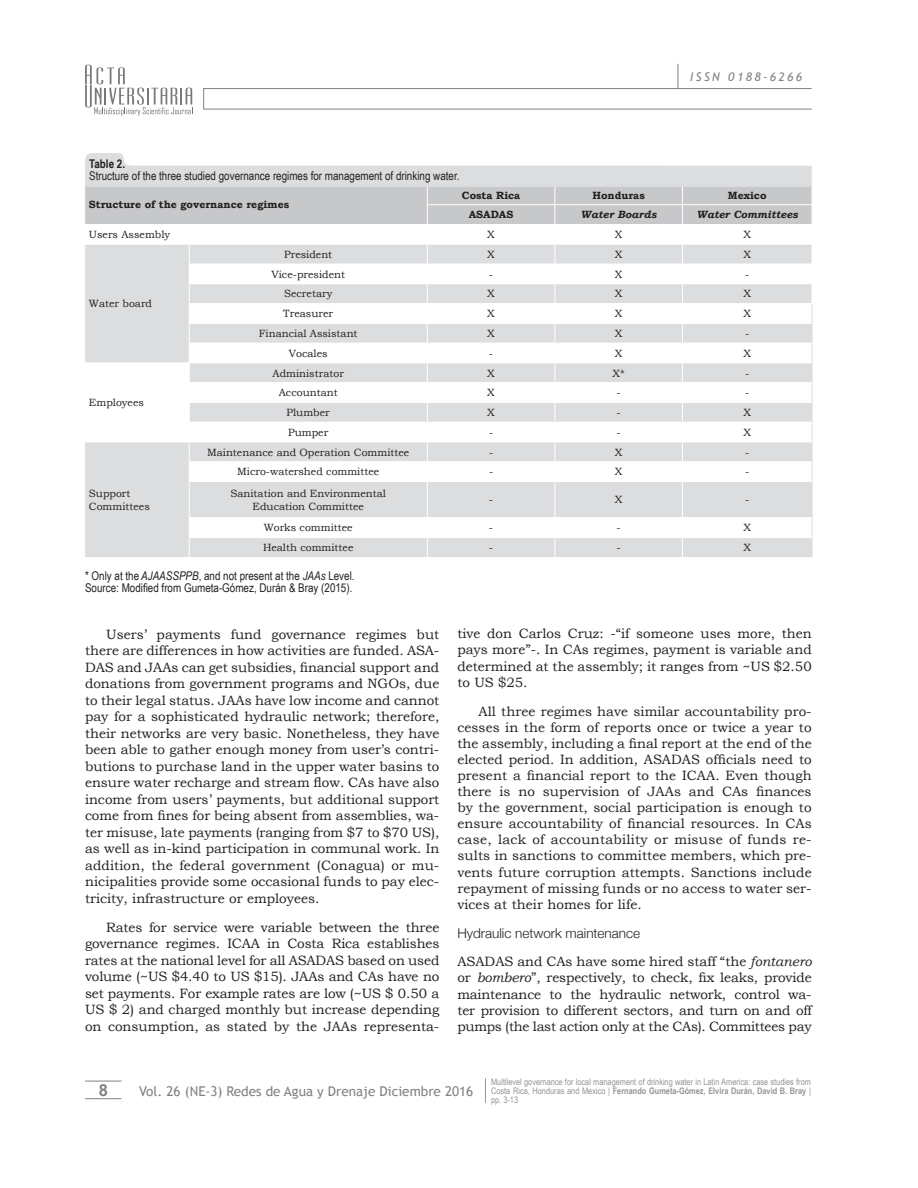
<style>
.page{position:relative;width:918px;height:1188px;background:#fff}
.page>*{position:absolute;margin:0;border:0;box-sizing:border-box;transform-origin:0 0}
.t1{font:700 16.5px "Arial";color:#808285}
.t2{font:13.5px/16.5px "Bookman Old Style";color:#231f20;text-align:justify}
.t3{font:13.5px "Trebuchet MS";color:#808285}
.t4{font:300 13.5px "Helvetica Neue";color:#231f20}
.t5{font:12px/12px "Arial Narrow";color:#231f20}
.t6{font:italic 12px "Trebuchet MS";letter-spacing:.2em;color:#808285}
.t7{font:700 12px "Arial Narrow";color:#231f20}
.t8{font:10.5px/12.6px "Bookman Old Style";color:#231f20}
.t9{font:700 10.5px "Bookman Old Style";color:#231f20}
.t10{font:italic 700 10.5px "Bookman Old Style";color:#231f20}
.t11{font:9px/9px "Arial Narrow";color:#939598;text-align:justify}
.s1{font-style:italic}
.s2{font-weight:700}
</style>
<div class="page">
<div style="left:203px;top:88px;width:609px;height:21px;border:1px solid #808285"></div>
<svg style="left:678px;top:64px;width:1px;height:25px"></svg>
<hr style="left:85px;top:1081px;width:37px;height:1px;background:#808285">
<hr style="left:85px;top:1098px;width:37px;height:1px;background:#808285">
<svg style="left:85px;top:65px;width:108px;height:51px"></svg>
<svg style="left:485px;top:1078px;width:1px;height:25px"></svg>
<div style="left:85px;top:538px;width:727px;height:19px;background:#dcdddf"></div>
<svg style="left:85px;top:482px;width:727px;height:56px;fill:#dcdddf"></svg>
<hr style="left:682px;top:482px;width:1px;height:35px;background:#fff">
<svg style="left:682px;top:518px;width:1px;height:39px"></svg>
<hr style="left:812px;top:482px;width:1px;height:36px;background:#dcdddf">
<svg style="left:812px;top:518px;width:1px;height:39px"></svg>
<hr style="left:682px;top:517px;width:130px;height:1px;background:#fff">
<hr style="left:682px;top:537px;width:130px;height:1px;background:#fff">
<hr style="left:189px;top:482px;width:1px;height:35px;background:#fff">
<hr style="left:427px;top:482px;width:1px;height:35px;background:#fff">
<svg style="left:189px;top:518px;width:1px;height:39px"></svg>
<svg style="left:427px;top:518px;width:1px;height:39px"></svg>
<hr style="left:189px;top:517px;width:238px;height:1px;background:#fff">
<hr style="left:189px;top:537px;width:238px;height:1px;background:#fff">
<hr style="left:427px;top:517px;width:128px;height:1px;background:#fff">
<hr style="left:427px;top:537px;width:128px;height:1px;background:#fff">
<hr style="left:555px;top:482px;width:1px;height:35px;background:#fff">
<hr style="left:555px;top:517px;width:127px;height:1px;background:#fff">
<hr style="left:555px;top:537px;width:127px;height:1px;background:#fff">
<svg style="left:555px;top:518px;width:1px;height:39px"></svg>
<svg style="left:85px;top:153px;width:728px;height:329px"></svg>
<hr style="left:85px;top:184px;width:727px;height:3px;background:#dcdddf">
<p class="t7" style="left:89px;top:155px;width:37px">Table 2.</p>
<p class="t5" style="left:89px;top:170px;width:372px">Structure of the three studied governance regimes for management of drinking water.</p>
<p class="t6" style="left:690px;top:70px;width:114px">ISSN 0188-6266</p>
<p class="t9" style="left:89px;top:197px;width:202px">Structure of the governance regimes</p>
<p class="t9" style="left:462px;top:187px;width:60px">Costa Rica</p>
<p class="t9" style="left:593px;top:187px;width:54px">Honduras</p>
<p class="t9" style="left:728px;top:187px;width:40px">Mexico</p>
<p class="t9" style="left:469px;top:207px;width:46px">ASADAS</p>
<p class="t10" style="left:581px;top:208px;width:78px">Water Boards</p>
<p class="t10" style="left:697px;top:208px;width:103px">Water Committees</p>
<p class="t8" style="left:89px;top:228px;width:83px">Users Assembly</p>
<p class="t8" style="left:487px;top:228px;width:9px">X</p>
<p class="t8" style="left:615px;top:228px;width:9px">X</p>
<p class="t8" style="left:743px;top:228px;width:9px">X</p>
<p class="t8" style="left:89px;top:298px;width:65px">Water board</p>
<p class="t8" style="left:89px;top:396px;width:57px">Employees</p>
<p class="t8" style="left:89px;top:487px;width:62px">Support<br>Committees</p>
<p class="t8" style="left:284px;top:248px;width:50px">President</p>
<p class="t8" style="left:487px;top:248px;width:9px">X</p>
<p class="t8" style="left:615px;top:248px;width:9px">X</p>
<p class="t8" style="left:743px;top:248px;width:9px">X</p>
<p class="t8" style="left:271px;top:268px;width:75px">Vice-president</p>
<p class="t8" style="left:489px;top:268px;width:6px">-</p>
<p class="t8" style="left:615px;top:268px;width:9px">X</p>
<p class="t8" style="left:745px;top:268px;width:6px">-</p>
<p class="t8" style="left:284px;top:288px;width:50px">Secretary</p>
<p class="t8" style="left:487px;top:288px;width:9px">X</p>
<p class="t8" style="left:615px;top:288px;width:9px">X</p>
<p class="t8" style="left:743px;top:288px;width:9px">X</p>
<p class="t8" style="left:283px;top:307px;width:51px">Treasurer</p>
<p class="t8" style="left:487px;top:307px;width:9px">X</p>
<p class="t8" style="left:615px;top:307px;width:9px">X</p>
<p class="t8" style="left:743px;top:307px;width:9px">X</p>
<p class="t8" style="left:259px;top:327px;width:100px">Financial Assistant</p>
<p class="t8" style="left:487px;top:327px;width:9px">X</p>
<p class="t8" style="left:615px;top:327px;width:9px">X</p>
<p class="t8" style="left:745px;top:327px;width:6px">-</p>
<p class="t8" style="left:289px;top:347px;width:40px">Vocales</p>
<p class="t8" style="left:489px;top:347px;width:6px">-</p>
<p class="t8" style="left:615px;top:347px;width:9px">X</p>
<p class="t8" style="left:743px;top:347px;width:9px">X</p>
<p class="t8" style="left:273px;top:367px;width:73px">Administrator</p>
<p class="t8" style="left:487px;top:367px;width:9px">X</p>
<p class="t8" style="left:613px;top:367px;width:14px">X*</p>
<p class="t8" style="left:745px;top:367px;width:6px">-</p>
<p class="t8" style="left:279px;top:386px;width:61px">Accountant</p>
<p class="t8" style="left:487px;top:386px;width:9px">X</p>
<p class="t8" style="left:617px;top:386px;width:6px">-</p>
<p class="t8" style="left:745px;top:386px;width:6px">-</p>
<p class="t8" style="left:287px;top:406px;width:45px">Plumber</p>
<p class="t8" style="left:487px;top:406px;width:9px">X</p>
<p class="t8" style="left:617px;top:406px;width:6px">-</p>
<p class="t8" style="left:743px;top:406px;width:9px">X</p>
<p class="t8" style="left:288px;top:426px;width:42px">Pumper</p>
<p class="t8" style="left:489px;top:426px;width:6px">-</p>
<p class="t8" style="left:617px;top:426px;width:6px">-</p>
<p class="t8" style="left:743px;top:426px;width:9px">X</p>
<p class="t8" style="left:207px;top:446px;width:204px">Maintenance and Operation Committee</p>
<p class="t8" style="left:489px;top:446px;width:6px">-</p>
<p class="t8" style="left:615px;top:446px;width:9px">X</p>
<p class="t8" style="left:745px;top:446px;width:6px">-</p>
<p class="t8" style="left:237px;top:466px;width:144px">Micro-watershed committee</p>
<p class="t8" style="left:489px;top:466px;width:6px">-</p>
<p class="t8" style="left:615px;top:466px;width:9px">X</p>
<p class="t8" style="left:745px;top:466px;width:6px">-</p>
<p class="t8" style="left:231px;top:487px;width:157px;text-align:center">Sanitation and Environmental<br>Education Committee</p>
<p class="t8" style="left:489px;top:494px;width:6px">-</p>
<p class="t8" style="left:615px;top:494px;width:9px">X</p>
<p class="t8" style="left:745px;top:494px;width:6px">-</p>
<p class="t8" style="left:264px;top:522px;width:91px">Works committee</p>
<p class="t8" style="left:489px;top:522px;width:6px">-</p>
<p class="t8" style="left:617px;top:522px;width:6px">-</p>
<p class="t8" style="left:743px;top:522px;width:9px">X</p>
<p class="t8" style="left:263px;top:542px;width:92px">Health committee</p>
<p class="t8" style="left:489px;top:542px;width:6px">-</p>
<p class="t8" style="left:617px;top:542px;width:6px">-</p>
<p class="t8" style="left:743px;top:542px;width:9px">X</p>
<p class="t5" style="left:85px;top:569px;width:271px">* Only at the <span class="s1">AJAASSPPB</span>, and not present at the <span class="s1">JAAs</span> Level.<br>Source: Modified from Gumeta-Gómez, Durán &amp; Bray (2015).</p>
<p class="t2" style="left:85px;top:626px;width:356px;text-indent:21px">Users’ payments fund governance regimes but there are differences in how activities are funded. ASA-DAS and JAAs can get subsidies, financial support and donations from government programs and NGOs, due to their legal status. JAAs have low income and cannot pay for a sophisticated hydraulic network; therefore, their networks are very basic. Nonetheless, they have been able to gather enough money from user’s contri&shy;butions to purchase land in the upper water basins to ensure water recharge and stream flow. CAs have also income from users’ payments, but additional support come from fines for being absent from assemblies, wa&shy;ter misuse, late payments (ranging from $7 to $70 US), as well as in-kind participation in communal work. In addition, the federal government (Conagua) or mu&shy;nicipalities provide some occasional funds to pay elec&shy;tricity, infrastructure or employees.</p>
<p class="t2" style="left:85px;top:919px;width:356px;text-indent:21px">Rates for service were variable between the three governance regimes. ICAA in Costa Rica establishes rates at the national level for all ASADAS based on used volume (~US $4.40 to US $15). JAAs and CAs have no set payments. For example rates are low (~US $ 0.50 a US $ 2) and charged monthly but increase depending on consumption, as stated by the JAAs representa-</p>
<p class="t2" style="left:457px;top:626px;width:356px;line-height:16px">tive don Carlos Cruz: -“if someone uses more, then pays more”-. In CAs regimes, payment is variable and determined at the assembly; it ranges from ~US $2.50 to US $25.</p>
<p class="t2" style="left:457px;top:703px;width:356px;text-indent:21px">All three regimes have similar accountability pro&shy;cesses in the form of reports once or twice a year to the assembly, including a final report at the end of the elected period. In addition, ASADAS officials need to present a financial report to the ICAA. Even though there is no supervision of JAAs and CAs finances by the government, social participation is enough to ensure accountability of financial resources. In CAs case, lack of accountability or misuse of funds re&shy;sults in sanctions to committee members, which pre&shy;vents future corruption attempts. Sanctions include repayment of missing funds or no access to water ser&shy;vices at their homes for life.</p>
<p class="t4" style="left:457px;top:922px;width:184px">Hydraulic network maintenance</p>
<p class="t2" style="left:457px;top:954px;width:356px;line-height:16px">ASADAS and CAs have some hired staff “the <span class="s1">fontanero </span>or <span class="s1">bombero</span>”, respectively, to check, fix leaks, provide maintenance to the hydraulic network, control wa&shy;ter provision to different sectors, and turn on and off pumps (the last action only at the CAs). Committees pay</p>
<p class="t1" style="left:99px;top:1079px;width:11px">8</p>
<p class="t11" style="left:491px;top:1077px;width:321px">Multilevel governance for local management of drinking water in Latin America: case studies from Costa Rica, Honduras and Mexico | <span class="s2">Fernando Gumeta-Gómez, Elvira Durán, David B. Bray</span> | pp. 3-13</p>
<p class="t3" style="left:139px;top:1083px;width:336px">Vol. 26 (NE-3) Redes de Agua y Drenaje Diciembre 2016</p>
</div>
